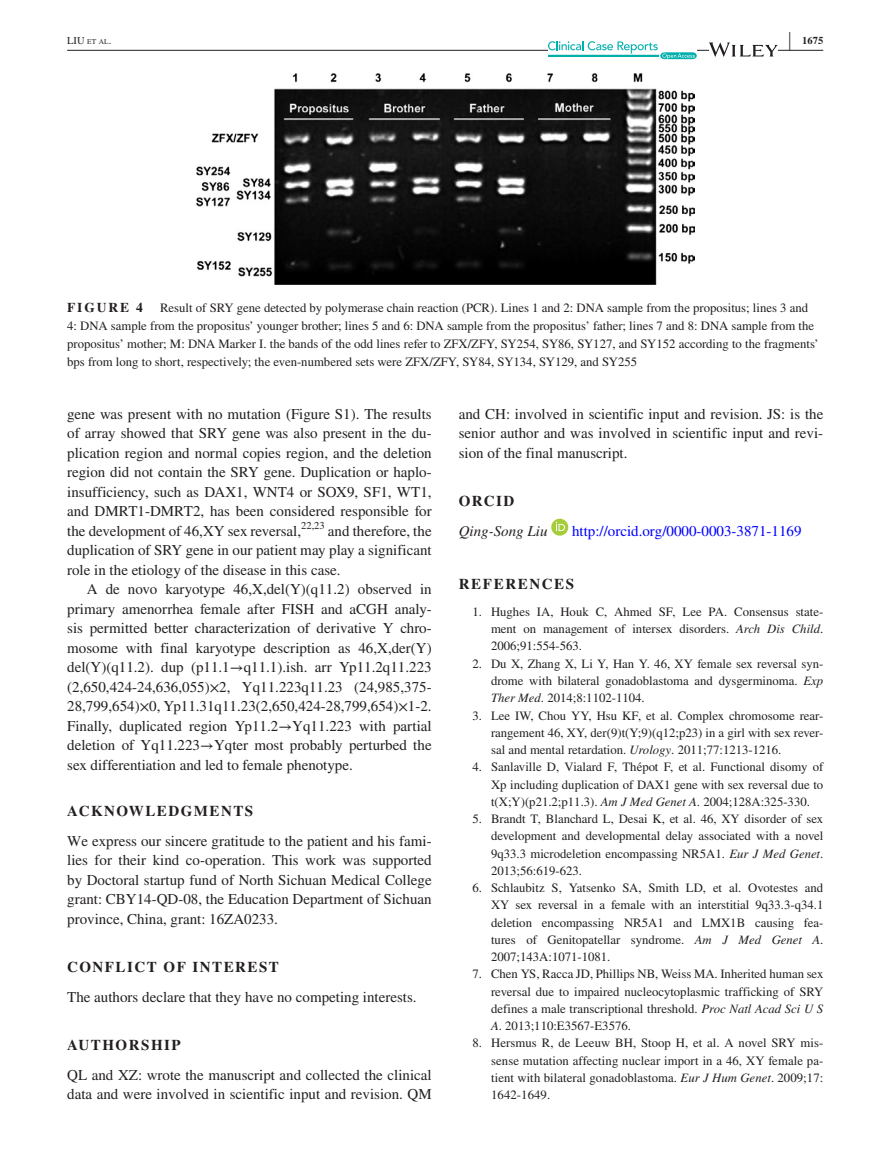
<style>
.page{position:relative;width:893px;height:1174px;background:#fff}
.page>*{position:absolute;margin:0;border:0;box-sizing:border-box;transform-origin:0 0}
.t1{font:700 25.95px "STIX";color:#231f20;scale:.36 1}
.t2{font:15px/19.5px "STIX";color:#231f20;text-align:justify}
.t3{font:700 15px "STIX";letter-spacing:.1em;color:#231f20}
.t4{font:15px "STIX";color:#00f}
.t5{font:italic 15px "STIX";color:#231f20}
.t6{font:700 13.5px "STIX";letter-spacing:.14em;color:#231f20}
.t7{font:12.75px/17.2px "STIX";color:#231f20;text-align:justify}
.t8{font:10.5px "STIX";color:#231f20}
.t9{font:10.5px "STIX";color:#231f20}
.t10{font:700 10.5px "STIX";color:#231f20}
.s1{font-size:7.35px}
.s2{font-style:italic}
</style>
<div class="page">
<hr style="left:67px;top:50px;width:756px;height:1px;background:#231f20">
<svg style="left:548px;top:41px;width:149px;height:18px"></svg>
<svg style="left:709px;top:42px;width:69px;height:15px"></svg>
<div style="left:551px;top:518px;width:17px;height:17px;background:#a5cd39;border-radius:50%"></div>
<svg style="left:556px;top:522px;width:9px;height:9px"></svg>
<img style="left:196px;top:73px;width:498px;height:212px">
<h1 class="t1" style="left:789px;top:26px;width:7px">|</h1>
<p class="t8" style="left:67px;top:33px;width:46px">LIU <span class="s1">et al</span>.</p>
<p class="t10" style="left:802px;top:34px;width:22px">1675</p>
<p class="t6" style="left:67px;top:299px;width:77px">FIGURE 4</p>
<p class="t7" style="left:67px;top:299px;width:753px;line-height:18px;text-align:left;text-indent:93px">Result of SRY gene detected by polymerase chain reaction (PCR). Lines 1 and 2: DNA sample from the propositus; lines 3 and 4: DNA sample from the propositus’ younger brother; lines 5 and 6: DNA sample from the propositus’ father; lines 7 and 8: DNA sample from the propositus’ mother; M: DNA Marker I. the bands of the odd lines refer to ZFX/ZFY, SY254, SY86, SY127, and SY152 according to the fragments’ bps from long to short, respectively; the even-numbered sets were ZFX/ZFY, SY84, SY134, SY129, and SY255</p>
<p class="t2" style="left:67px;top:405px;width:366px">gene was present with no mutation (Figure S1). The results of array showed that SRY gene was also present in the du&shy;plication region and normal copies region, and the deletion region did not contain the SRY gene. Duplication or haplo&shy;insufficiency, such as DAX1, WNT4 or SOX9, SF1, WT1, and DMRT1-DMRT2, has been considered responsible for the development of 46,XY sex reversal,</p>
<p class="t9" style="left:301px;top:518px;width:25px">22,23</p>
<p class="t2" style="left:67px;top:522px;width:366px;text-indent:261px">and therefore, the duplication of SRY gene in our patient may play a significant role in the etiology of the disease in this case.</p>
<p class="t2" style="left:67px;top:580px;width:366px;text-indent:20px">A de novo karyotype 46,X,del(Y)(q11.2) observed in primary amenorrhea female after FISH and aCGH analy&shy;sis permitted better characterization of derivative Y chro&shy;mosome with final karyotype description as 46,X,der(Y) del(Y)(q11.2). dup (p11.1→q11.1).ish. arr Yp11.2q11.223 (2,650,424-24,636,055)×2, Yq11.223q11.23 (24,985,375- 28,799,654)×0, Yp11.31q11.23(2,650,424-28,799,654)×1-2.<br>Finally, duplicated region Yp11.2→Yq11.223 with partial deletion of Yq11.223→Yqter most probably perturbed the sex differentiation and led to female phenotype.</p>
<p class="t3" style="left:67px;top:802px;width:188px">ACKNOWLEDGMENTS</p>
<p class="t2" style="left:67px;top:831px;width:366px">We express our sincere gratitude to the patient and his fami&shy;lies for their kind co-operation. This work was supported by Doctoral startup fund of North Sichuan Medical College grant: CBY14-QD-08, the Education Department of Sichuan province, China, grant: 16ZA0233.</p>
<p class="t3" style="left:67px;top:958px;width:213px">CONFLICT OF INTEREST</p>
<p class="t2" style="left:67px;top:987px;width:351px">The authors declare that they have no competing interests.</p>
<p class="t3" style="left:67px;top:1036px;width:115px">AUTHORSHIP</p>
<p class="t2" style="left:67px;top:1065px;width:366px">QL and XZ: wrote the manuscript and collected the clinical data and were involved in scientific input and revision. QM</p>
<p class="t2" style="left:459px;top:405px;width:366px">and CH: involved in scientific input and revision. JS: is the senior author and was involved in scientific input and revi&shy;sion of the final manuscript.</p>
<p class="t3" style="left:459px;top:492px;width:57px">ORCID</p>
<p class="t5" style="left:459px;top:520px;width:90px">Qing-Song Liu</p>
<p class="t4" style="left:572px;top:520px;width:231px">http://orcid.org/0000-0003-3871-1169</p>
<p class="t3" style="left:459px;top:575px;width:117px">REFERENCES</p>
<p class="t7" style="left:491px;top:604px;width:334px;text-indent:-19px">1. Hughes IA, Houk C, Ahmed SF, Lee PA. Consensus state&shy;ment on management of intersex disorders. <span class="s2">Arch Dis Child</span>.<br>2006;91:554‐563.</p>
<p class="t7" style="left:491px;top:655px;width:334px;text-indent:-19px">2. Du X, Zhang X, Li Y, Han Y. 46, XY female sex reversal syn&shy;drome with bilateral gonadoblastoma and dysgerminoma. <span class="s2">Exp Ther Med</span>. 2014;8:1102‐1104.</p>
<p class="t7" style="left:491px;top:707px;width:334px;text-indent:-19px">3. Lee IW, Chou YY, Hsu KF, et al. Complex chromosome rear&shy;rangement 46, XY, der(9)t(Y;9)(q12;p23) in a girl with sex rever&shy;sal and mental retardation. <span class="s2">Urology</span>. 2011;77:1213‐1216.</p>
<p class="t7" style="left:491px;top:759px;width:334px;text-indent:-19px">4. Sanlaville D, Vialard F, Thépot F, et al. Functional disomy of Xp including duplication of DAX1 gene with sex reversal due to t(X;Y)(p21.2;p11.3). <span class="s2">Am J Med Genet A</span>. 2004;128A:325‐330.</p>
<p class="t7" style="left:491px;top:811px;width:334px;text-indent:-19px">5. Brandt T, Blanchard L, Desai K, et al. 46, XY disorder of sex development and developmental delay associated with a novel 9q33.3 microdeletion encompassing NR5A1. <span class="s2">Eur J Med Genet</span>.<br>2013;56:619‐623.</p>
<p class="t7" style="left:491px;top:880px;width:334px;text-indent:-19px">6. Schlaubitz S, Yatsenko SA, Smith LD, et al. Ovotestes and XY sex reversal in a female with an interstitial 9q33.3-q34.1 deletion encompassing NR5A1 and LMX1B causing fea&shy;tures of Genitopatellar syndrome. <span class="s2">Am J Med Genet A</span>.<br>2007;143A:1071‐1081.</p>
<p class="t7" style="left:491px;top:966px;width:334px;text-indent:-19px">7. Chen YS, Racca JD, Phillips NB, Weiss MA. Inherited human sex reversal due to impaired nucleocytoplasmic trafficking of SRY defines a male transcriptional threshold. <span class="s2">Proc Natl Acad Sci U S A</span>. 2013;110:E3567‐E3576.</p>
<p class="t7" style="left:491px;top:1035px;width:334px;text-indent:-19px">8. Hersmus R, de Leeuw BH, Stoop H, et al. A novel SRY mis&shy;sense mutation affecting nuclear import in a 46, XY female pa&shy;tient with bilateral gonadoblastoma. <span class="s2">Eur J Hum Genet</span>. 2009;17:<br>1642‐1649.</p>
</div>
